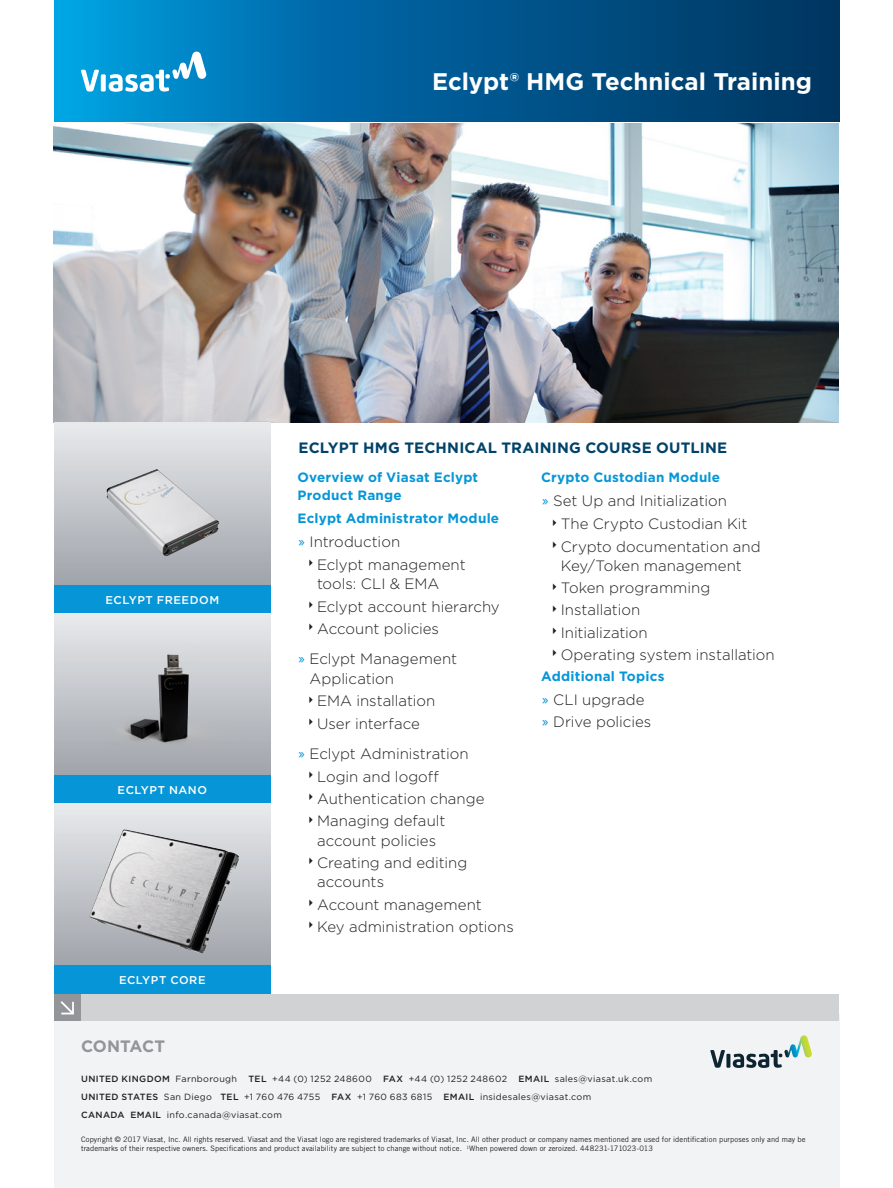
<style>
.page{position:relative;width:893px;height:1188px;background:#fff}
.page>*{position:absolute;margin:0;border:0;box-sizing:border-box;transform-origin:0 0}
.Header__Cover{font:700 24px "Gotham";color:#fff}
.Contact_Header{font:700 16.5px "Gotham";letter-spacing:-.01em;color:#939598}
.t1{font:300 15px/19.5px "Gotham";color:#231f20}
.Head{font:700 15px "Gotham";letter-spacing:.015em;color:#004269}
.Subhead{font:700 13.5px/18px "Gotham";letter-spacing:.015em;color:#0696d7}
.Callout_4__Photo_Cap{font:500 11.25px "Gotham";letter-spacing:.045em;color:#fff}
.Multiple_location{font:9px/18px "Gotham";letter-spacing:.035em;color:#231f20}
.Copyright{font:7.5px/9px "Trade Gothic LT Std";letter-spacing:.01em;color:#231f20}
.s1{font-family:"Trade Gothic LT Std";font-weight:400;font-size:16.5px;color:#0696d7}
.s2{font-weight:500}
</style>
<div class="page">
<svg style="left:54px;top:0;width:785px;height:122px;background:#005e97"></svg>
<svg style="left:81px;top:51px;width:126px;height:41px"></svg>
<div style="left:54px;top:1014px;width:785px;height:174px;background:#f2f3f4"></div>
<svg style="left:710px;top:1035px;width:102px;height:33px"></svg>
<div style="left:54px;top:994px;width:785px;height:27px;background:#d1d2d4"></div>
<div style="left:54px;top:994px;width:27px;height:27px;background:#939598"></div>
<svg style="left:61px;top:1001px;width:13px;height:13px"></svg>
<img style="left:54px;top:124px;width:785px;height:299px">
<div style="left:54px;top:423px;width:217px;height:162px;background:linear-gradient(to bottom,#e8eaec,#a0a4ab)"></div>
<img style="left:107px;top:469px;width:112px;height:87px">
<div style="left:54px;top:585px;width:217px;height:28px;background:#0696d7"></div>
<div style="left:54px;top:613px;width:217px;height:162px;background:linear-gradient(to bottom,#e9eaec,#a0a4ab)"></div>
<img style="left:81px;top:637px;width:176px;height:116px">
<div style="left:54px;top:775px;width:217px;height:29px;background:#0696d7"></div>
<div style="left:54px;top:804px;width:217px;height:162px;background:linear-gradient(to bottom,#e8eaec,#a0a4ab)"></div>
<img style="left:89px;top:829px;width:150px;height:125px">
<div style="left:54px;top:966px;width:217px;height:28px;background:#0696d7"></div>
<p class="Header__Cover" style="left:432px;top:66px;width:381px">Eclypt® HMG Technical Training</p>
<p class="Callout_4__Photo_Cap" style="left:105px;top:592px;width:115px">ECLYPT FREEDOM</p>
<p class="Callout_4__Photo_Cap" style="left:118px;top:783px;width:91px">ECLYPT NANO</p>
<p class="Callout_4__Photo_Cap" style="left:119px;top:973px;width:88px">ECLYPT CORE</p>
<p class="Head" style="left:298px;top:437px;width:430px">ECLYPT HMG TECHNICAL TRAINING COURSE OUTLINE</p>
<p class="Subhead" style="left:298px;top:469px;width:182px">Overview of Viasat Eclypt<br>Product Range</p>
<p class="Subhead" style="left:298px;top:509px;width:203px">Eclypt Administrator Module</p>
<p class="t1" style="left:298px;top:532px;width:104px"><span class="s1">»</span> Introduction</p>
<p class="t1" style="left:317px;top:554px;width:150px">Eclypt management tools: CLI &amp; EMA</p>
<p class="t1" style="left:317px;top:596px;width:184px">Eclypt account hierarchy</p>
<p class="t1" style="left:317px;top:618px;width:124px">Account policies</p>
<p class="t1" style="left:310px;top:649px;width:149px;text-indent:-12px"><span class="s1">»</span> Eclypt Management<br>Application</p>
<p class="t1" style="left:317px;top:691px;width:120px">EMA installation</p>
<p class="t1" style="left:317px;top:713px;width:104px">User interface</p>
<p class="t1" style="left:298px;top:743px;width:172px"><span class="s1">»</span> Eclypt Administration</p>
<p class="t1" style="left:317px;top:766px;width:123px">Login and logoff</p>
<p class="t1" style="left:317px;top:789px;width:169px">Authentication change</p>
<p class="t1" style="left:317px;top:811px;width:130px">Managing default account policies</p>
<p class="t1" style="left:317px;top:852px;width:152px">Creating and editing accounts</p>
<p class="t1" style="left:317px;top:894px;width:166px">Account management</p>
<p class="t1" style="left:317px;top:916px;width:198px">Key administration options</p>
<p class="Subhead" style="left:541px;top:469px;width:180px">Crypto Custodian Module</p>
<p class="t1" style="left:541px;top:491px;width:187px"><span class="s1">»</span> Set Up and Initialization</p>
<p class="t1" style="left:561px;top:514px;width:188px">The Crypto Custodian Kit</p>
<p class="t1" style="left:561px;top:536px;width:202px">Crypto documentation and<br>Key/Token management</p>
<p class="t1" style="left:561px;top:578px;width:151px">Token programming</p>
<p class="t1" style="left:561px;top:600px;width:81px">Installation</p>
<p class="t1" style="left:561px;top:622px;width:89px">Initialization</p>
<p class="t1" style="left:561px;top:644px;width:216px">Operating system installation</p>
<p class="Subhead" style="left:541px;top:667px;width:125px">Additional Topics</p>
<p class="t1" style="left:541px;top:689px;width:105px"><span class="s1">»</span> CLI upgrade</p>
<p class="t1" style="left:541px;top:712px;width:112px"><span class="s1">»</span> Drive policies</p>
<p class="Contact_Header" style="left:81px;top:1036px;width:86px">CONTACT</p>
<p class="Multiple_location" style="left:81px;top:1070px;width:573px"><span class="s2">UNITED KINGDOM</span> Farnborough <span class="s2">TEL</span> +44 (0) 1252 248600 <span class="s2">FAX</span> +44 (0) 1252 248602 <span class="s2">EMAIL</span> sales@viasat.uk.com<br><span class="s2">UNITED STATES</span> San Diego <span class="s2">TEL</span> +1 760 476 4755 <span class="s2">FAX</span> +1 760 683 6815 <span class="s2">EMAIL</span> insidesales@viasat.com<br><span class="s2">CANADA EMAIL</span> info.canada@viasat.com</p>
<p class="Copyright" style="left:81px;top:1135px;width:726px">Copyright © 2017 Viasat, Inc. All rights reserved. Viasat and the Viasat logo are registered trademarks of Viasat, Inc. All other product or company names mentioned are used for identification purposes only and may be trademarks of their respective owners. Specifications and product availability are subject to change without notice. <sup>1</sup>When powered down or zeroized. 448231-171023-013</p>
</div>
